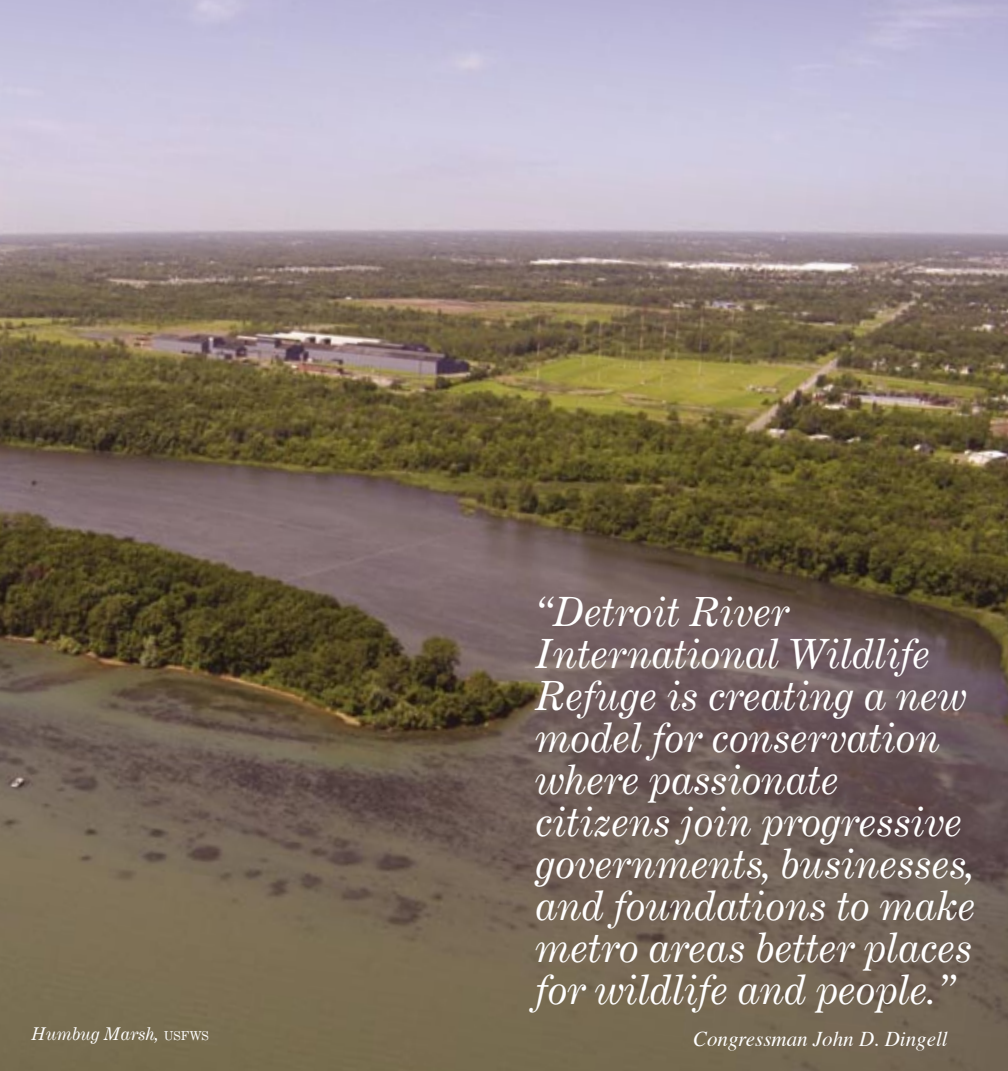
<style>
.page{position:relative;width:1008px;height:1071px;background:#fff}
.page>*{position:absolute;margin:0;border:0;box-sizing:border-box;transform-origin:0 0}
.t1{font:italic 40.25px/42px "Century Expanded BT";color:#fff}
.t2{font:italic 21px "Times";color:#fff}
.t3{font:italic 17.5px "Century Expanded BT";color:#fff}
.t4{font:12.25px "Century Expanded BT";color:#fff}
</style>
<div class="page">
<img style="left:0;top:0;width:1008px;height:1071px">
<p class="t1" style="left:536px;top:590px;width:443px">“Detroit River<br>International Wildlife<br>Refuge is creating a new model for conservation where passionate citizens join progressive governments, businesses, and foundations to make metro areas better places for wildlife and people.”</p>
<p class="t3" style="left:32px;top:1023px;width:130px">Humbug Marsh,</p>
<p class="t2" style="left:693px;top:1020px;width:256px">Congressman John D. Dingell</p>
<p class="t4" style="left:164px;top:1028px;width:47px">USFWS</p>
</div>
